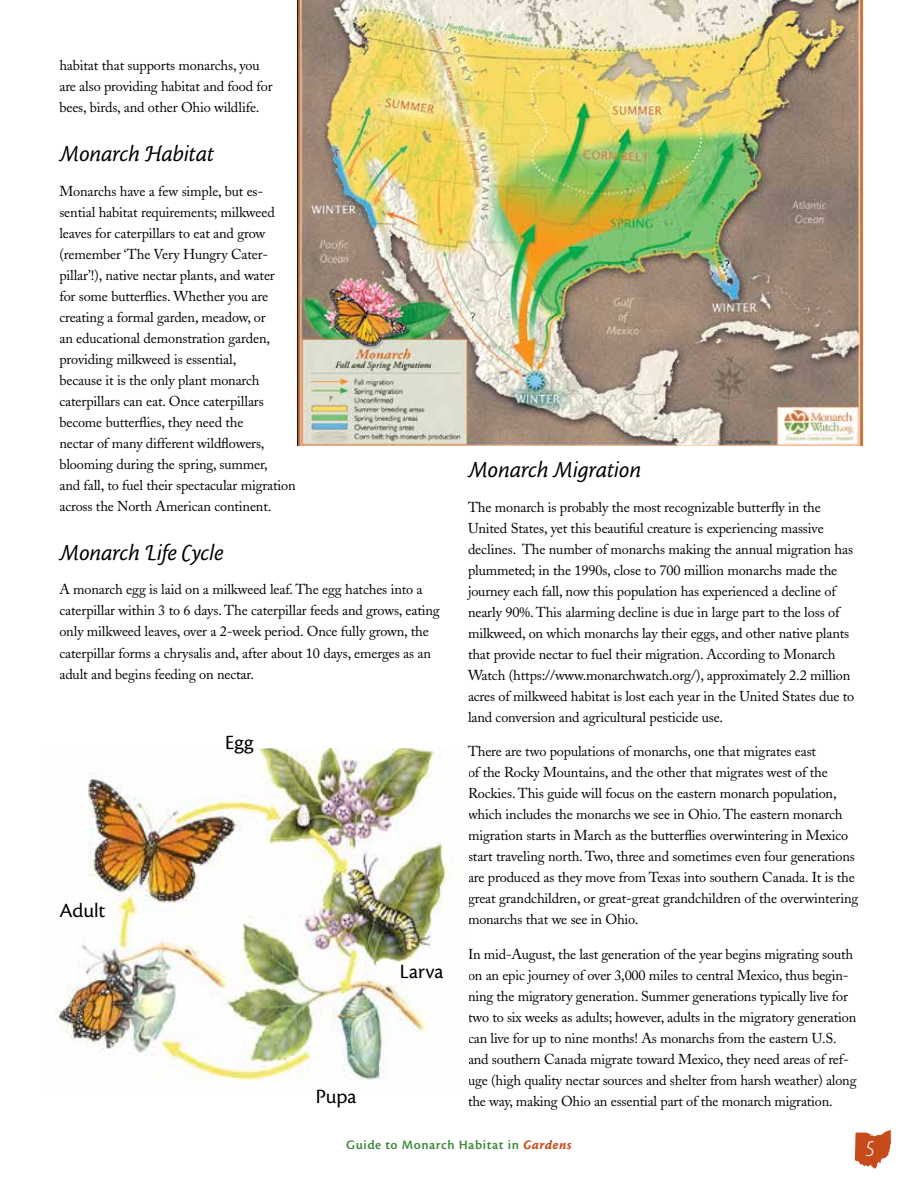
<style>
.page{position:relative;width:918px;height:1188px;background:#fff}
.page>*{position:absolute;margin:0;border:0;box-sizing:border-box;transform-origin:0 0}
.t1{font:25.5px "Cronos MM Sw 250 17";color:#fff}
.t2{font:24px "Cronos MM Sw 408 16";letter-spacing:-.01em;color:#000}
.t3{font:21.15px "Cronos MM 408 14";color:#000}
.t4{font:14.25px/21px "Adobe Caslon";letter-spacing:-.01em;color:#000}
.t5{font:13.5px "Cronos MM 574 9";letter-spacing:.04em;color:#43893e}
.s1{font-family:"Cronos MM It 700 9";color:#c74a1b}
</style>
<div class="page">
<svg style="left:855px;top:1130px;width:36px;height:39px"></svg>
<img style="left:297px;top:0;width:566px;height:446px">
<img style="left:55px;top:749px;width:395px;height:332px">
<p class="t4" style="left:59px;top:55px;width:215px">habitat that supports monarchs, you are also providing habitat and food for bees, birds, and other Ohio wildlife.</p>
<h2 class="t2" style="left:59px;top:141px;width:156px">Monarch Habitat</h2>
<p class="t4" style="left:59px;top:181px;width:238px">Monarchs have a few simple, but es&shy;sential habitat requirements; milkweed leaves for caterpillars to eat and grow (remember ‘The Very Hungry Cater&shy;pillar’!), native nectar plants, and water<br>for some butterflies. Whether you are creating a formal garden, meadow, or<br>an educational demonstration garden, providing milkweed is essential,<br>because it is the only plant monarch caterpillars can eat. Once caterpillars become butterflies, they need the<br>nectar of many different wildflowers, blooming during the spring, summer,<br>and fall, to fuel their spectacular migration across the North American continent.</p>
<h2 class="t2" style="left:59px;top:540px;width:166px">Monarch Life Cycle</h2>
<p class="t4" style="left:59px;top:579px;width:382px">A monarch egg is laid on a milkweed leaf. The egg hatches into a caterpillar within 3 to 6 days. The caterpillar feeds and grows, eating only milkweed leaves, over a 2-week period. Once fully grown, the caterpillar forms a chrysalis and, after about 10 days, emerges as an adult and begins feeding on nectar.</p>
<h3 class="t3" style="left:60px;top:899px;width:48px">Adult</h3>
<h3 class="t3" style="left:225px;top:731px;width:30px">Egg</h3>
<h3 class="t3" style="left:316px;top:1085px;width:42px">Pupa</h3>
<h3 class="t3" style="left:400px;top:960px;width:45px">Larva</h3>
<h2 class="t2" style="left:468px;top:457px;width:175px">Monarch Migration</h2>
<p class="t4" style="left:468px;top:496px;width:388px">The monarch is probably the most recognizable butterfly in the United States, yet this beautiful creature is experiencing massive declines. The number of monarchs making the annual migration has plummeted; in the 1990s, close to 700 million monarchs made the journey each fall, now this population has experienced a decline of nearly 90%. This alarming decline is due in large part to the loss of milkweed, on which monarchs lay their eggs, and other native plants that provide nectar to fuel their migration. According to Monarch Watch (https://www.monarchwatch.org/), approximately 2.2 million acres of milkweed habitat is lost each year in the United States due to land conversion and agricultural pesticide use.</p>
<p class="t4" style="left:468px;top:741px;width:392px">There are two populations of monarchs, one that migrates east<br>of the Rocky Mountains, and the other that migrates west of the Rockies. This guide will focus on the eastern monarch population, which includes the monarchs we see in Ohio. The eastern monarch migration starts in March as the butterflies overwintering in Mexico start traveling north. Two, three and sometimes even four generations are produced as they move from Texas into southern Canada. It is the great grandchildren, or great-great grandchildren of the overwintering monarchs that we see in Ohio.</p>
<p class="t4" style="left:468px;top:943px;width:390px">In mid-August, the last generation of the year begins migrating south on an epic journey of over 3,000 miles to central Mexico, thus begin&shy;ning the migratory generation. Summer generations typically live for two to six weeks as adults; however, adults in the migratory generation can live for up to nine months! As monarchs from the eastern U.S. and southern Canada migrate toward Mexico, they need areas of ref&shy;uge (high quality nectar sources and shelter from harsh weather) along the way, making Ohio an essential part of the monarch migration.</p>
<p class="t5" style="left:346px;top:1137px;width:227px">Guide to Monarch Habitat in <span class="s1">Gardens</span></p>
<h1 class="t1" style="left:866px;top:1131px;width:10px">5</h1>
</div>
